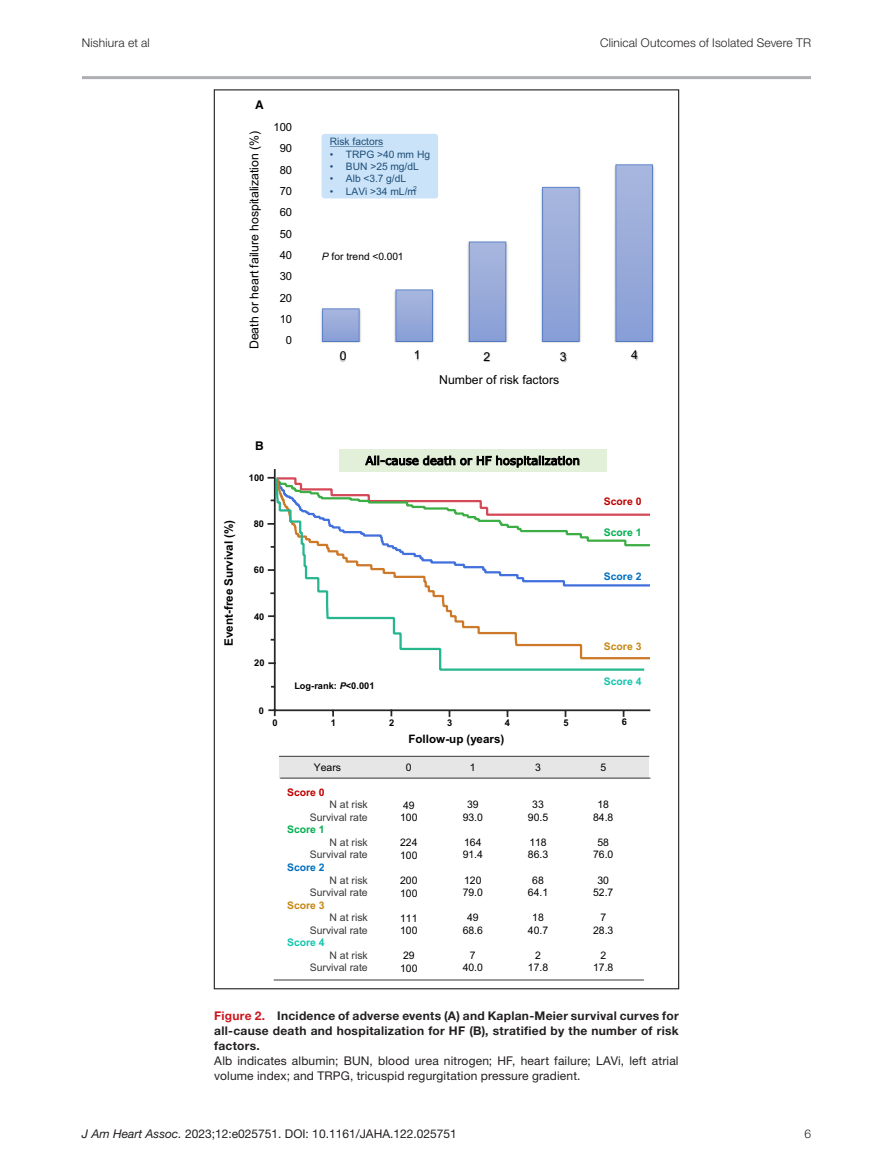
<style>
.page{position:relative;width:893px;height:1174px;background:#fff}
.page>*{position:absolute;margin:0;border:0;box-sizing:border-box;transform-origin:0 0}
.t1{font:12.3px "Arial";color:#000}
.t2{font:12px/15px "Helvetica Neue LT Std";letter-spacing:.01em;color:#231f20}
.t3{font:700 12px/15px "Helvetica Neue LT Std";letter-spacing:.025em;color:#231f20;text-align:justify}
.t4{font:300 12px "Helvetica Neue LT Std";letter-spacing:.015em;color:#231f20}
.t5{font:700 12px "Helvetica";color:#000}
.t6{font:700 11.7px "Arial";color:#000}
.t7{font:11.7px "MS Reference Sans Serif";letter-spacing:.005em;color:#000}
.t8{font:11.25px "Arial";color:#000}
.t9{font:10.5px/12.6px "Arial";color:#000;text-align:center}
.t10{font:10.5px/12.6px "Arial";color:#3b3838;text-align:right}
.t11{font:700 10.5px "Arial";color:#c00000}
.t12{font:700 10.5px "Arial";color:#00b050}
.t13{font:700 10.5px "Arial";color:#0070c0}
.t14{font:700 10.5px "Arial";color:#c78714}
.t15{font:700 10.5px "Arial";color:#14c5ae}
.t16{font:10.2px "Arial";color:#1f4e79}
.t17{font:10.2px "Arial";color:#000}
.t18{font:700 9.3px "Arial";color:#000}
.s1{font-style:italic}
.s2{color:#cd151d}
</style>
<div class="page">
<img style="left:321px;top:134px;width:334px;height:229px">
<div style="left:322px;top:134px;width:116px;height:64px;background:#cae3f8;border-radius:3px"></div>
<svg style="left:330px;top:146px;width:53px;height:1px"></svg>
<svg style="left:270px;top:472px;width:380px;height:207px"></svg>
<hr style="left:275px;top:709px;width:375px;height:2px;background:#262626">
<hr style="left:274px;top:469px;width:2px;height:241px;background:#262626">
<svg style="left:268px;top:709px;width:8px;height:7px"></svg>
<svg style="left:268px;top:662px;width:6px;height:2px"></svg>
<svg style="left:268px;top:615px;width:6px;height:2px"></svg>
<svg style="left:268px;top:569px;width:6px;height:2px"></svg>
<svg style="left:267px;top:523px;width:7px;height:2px"></svg>
<svg style="left:267px;top:477px;width:383px;height:39px"></svg>
<div style="left:279px;top:756px;width:370px;height:22px;background:#e7e6e6"></div>
<hr style="left:274px;top:979px;width:370px;height:1px;background:#3b3838">
<hr style="left:280px;top:778px;width:370px;height:1px;background:#3b3838">
<hr style="left:279px;top:756px;width:370px;height:1px;background:#3b3838">
<div style="left:339px;top:449px;width:268px;height:22px;background:#e2f0d9"></div>
<hr style="left:82px;top:76px;width:729px;height:3px;background:#aeafb3">
<p class="t4" style="left:82px;top:35px;width:69px">Nishiura et al</p>
<p class="t4" style="left:600px;top:35px;width:212px">Clinical Outcomes of Isolated Severe TR</p>
<p class="t5" style="left:255px;top:97px;width:10px">A</p>
<p class="t1" style="left:246px;top:349px;width:220px;rotate:-90deg">Death or heart failure hospitalization (%)</p>
<p class="t8" style="left:273px;top:119px;width:20px">100</p>
<p class="t8" style="left:280px;top:140px;width:14px">90</p>
<p class="t8" style="left:280px;top:162px;width:14px">80</p>
<p class="t8" style="left:280px;top:183px;width:14px">70</p>
<p class="t8" style="left:280px;top:205px;width:14px">60</p>
<p class="t8" style="left:280px;top:226px;width:14px">50</p>
<p class="t8" style="left:280px;top:247px;width:14px">40</p>
<p class="t8" style="left:280px;top:269px;width:14px">30</p>
<p class="t8" style="left:280px;top:290px;width:14px">20</p>
<p class="t8" style="left:280px;top:311px;width:14px">10</p>
<p class="t8" style="left:286px;top:333px;width:8px">0</p>
<p class="t16" style="left:330px;top:135px;width:55px">Risk factors</p>
<p class="t16" style="left:330px;top:147px;width:102px">• TRPG &gt;40 mm Hg</p>
<p class="t16" style="left:330px;top:159px;width:90px">• BUN &gt;25 mg/dL</p>
<p class="t16" style="left:330px;top:172px;width:78px">• Alb &lt;3.7 g/dL</p>
<p class="t16" style="left:330px;top:184px;width:89px">• LAVi &gt;34 mL/m<sup>2</sup></p>
<p class="t17" style="left:322px;top:249px;width:83px"><span class="s1">P</span> for trend &lt;0.001</p>
<p class="t1" style="left:340px;top:347px;width:8px">0</p>
<p class="t1" style="left:414px;top:346px;width:8px">1</p>
<p class="t1" style="left:484px;top:348px;width:8px">2</p>
<p class="t1" style="left:560px;top:348px;width:8px">3</p>
<p class="t1" style="left:631px;top:346px;width:8px">4</p>
<p class="t1" style="left:439px;top:371px;width:121px">Number of risk factors</p>
<p class="t6" style="left:220px;top:646px;width:127px;rotate:-90deg">Event-free Survival (%)</p>
<p class="t5" style="left:255px;top:438px;width:10px">B</p>
<p class="t18" style="left:249px;top:471px;width:17px">100</p>
<p class="t18" style="left:254px;top:517px;width:12px">80</p>
<p class="t18" style="left:254px;top:563px;width:12px">60</p>
<p class="t7" style="left:366px;top:453px;width:216px">All-cause death or HF hospitalization</p>
<p class="t11" style="left:604px;top:494px;width:39px">Score 0</p>
<p class="t12" style="left:604px;top:525px;width:39px">Score 1</p>
<p class="t13" style="left:604px;top:568px;width:39px">Score 2</p>
<p class="t18" style="left:254px;top:610px;width:12px">40</p>
<p class="t18" style="left:254px;top:656px;width:12px">20</p>
<p class="t18" style="left:259px;top:704px;width:7px">0</p>
<p class="t18" style="left:294px;top:679px;width:82px">Log-rank: <span class="s1">P</span>&lt;0.001</p>
<p class="t14" style="left:604px;top:639px;width:39px">Score 3</p>
<p class="t15" style="left:604px;top:674px;width:39px">Score 4</p>
<p class="t18" style="left:272px;top:716px;width:7px">0</p>
<p class="t18" style="left:331px;top:716px;width:7px">1</p>
<p class="t18" style="left:389px;top:716px;width:7px">2</p>
<p class="t18" style="left:447px;top:716px;width:7px">3</p>
<p class="t18" style="left:505px;top:716px;width:7px">4</p>
<p class="t18" style="left:563px;top:716px;width:7px">5</p>
<p class="t18" style="left:622px;top:715px;width:7px">6</p>
<p class="t9" style="left:314px;top:760px;width:29px">Years</p>
<p class="t11" style="left:287px;top:784px;width:39px">Score 0</p>
<p class="t10" style="left:310px;top:798px;width:60px">N at risk<br>Survival rate</p>
<p class="t12" style="left:287px;top:822px;width:39px">Score 1</p>
<p class="t10" style="left:310px;top:836px;width:60px">N at risk<br>Survival rate</p>
<p class="t13" style="left:287px;top:860px;width:39px">Score 2</p>
<p class="t10" style="left:310px;top:873px;width:60px">N at risk<br>Survival rate</p>
<p class="t14" style="left:287px;top:897px;width:39px">Score 3</p>
<p class="t10" style="left:310px;top:911px;width:60px">N at risk<br>Survival rate</p>
<p class="t15" style="left:287px;top:935px;width:39px">Score 4</p>
<p class="t10" style="left:310px;top:948px;width:60px">N at risk<br>Survival rate</p>
<p class="t6" style="left:408px;top:730px;width:97px">Follow-up (years)</p>
<p class="t9" style="left:406px;top:761px;width:7px">0</p>
<p class="t9" style="left:400px;top:798px;width:19px;text-align:left">49<br>100</p>
<p class="t9" style="left:400px;top:836px;width:19px;text-align:left">224<br>100</p>
<p class="t9" style="left:400px;top:874px;width:19px;text-align:left">200<br>100</p>
<p class="t9" style="left:400px;top:911px;width:19px;text-align:left">111<br>100</p>
<p class="t9" style="left:400px;top:949px;width:19px;text-align:left">29<br>100</p>
<p class="t9" style="left:470px;top:760px;width:7px">1</p>
<p class="t9" style="left:463px;top:798px;width:22px">39<br>93.0</p>
<p class="t9" style="left:463px;top:836px;width:22px;text-align:left">164<br>91.4</p>
<p class="t9" style="left:463px;top:873px;width:22px;text-align:left">120<br>79.0</p>
<p class="t9" style="left:463px;top:911px;width:22px">49<br>68.6</p>
<p class="t9" style="left:463px;top:948px;width:22px">7<br>40.0</p>
<p class="t9" style="left:535px;top:760px;width:7px">3</p>
<p class="t9" style="left:528px;top:798px;width:22px">33<br>90.5</p>
<p class="t9" style="left:528px;top:836px;width:22px;text-align:left">118<br>86.3</p>
<p class="t9" style="left:528px;top:873px;width:22px">68<br>64.1</p>
<p class="t9" style="left:528px;top:911px;width:22px">18<br>40.7</p>
<p class="t9" style="left:528px;top:948px;width:22px">2<br>17.8</p>
<p class="t9" style="left:600px;top:760px;width:7px">5</p>
<p class="t9" style="left:593px;top:798px;width:22px">18<br>84.8</p>
<p class="t9" style="left:593px;top:836px;width:22px">58<br>76.0</p>
<p class="t9" style="left:593px;top:873px;width:22px">30<br>52.7</p>
<p class="t9" style="left:593px;top:911px;width:22px">7<br>28.3</p>
<p class="t9" style="left:593px;top:948px;width:22px">2<br>17.8</p>
<p class="t3" style="left:214px;top:1007px;width:466px"><span class="s2">Figure 2.</span> Incidence of adverse events (A) and Kaplan-Meier survival curves for all-cause death and hospitalization for HF (B), stratified by the number of risk factors.</p>
<p class="t2" style="left:214px;top:1052px;width:466px">Alb indicates albumin; BUN, blood urea nitrogen; HF, heart failure; LAVi, left atrial volume index; and TRPG, tricuspid regurgitation pressure gradient.</p>
<p class="t2" style="left:82px;top:1126px;width:376px"><span class="s1">J Am Heart Assoc.</span> 2023;12:e025751. DOI: 10.1161/JAHA.122.025751</p>
<p class="t4" style="left:804px;top:1126px;width:8px">6</p>
</div>
